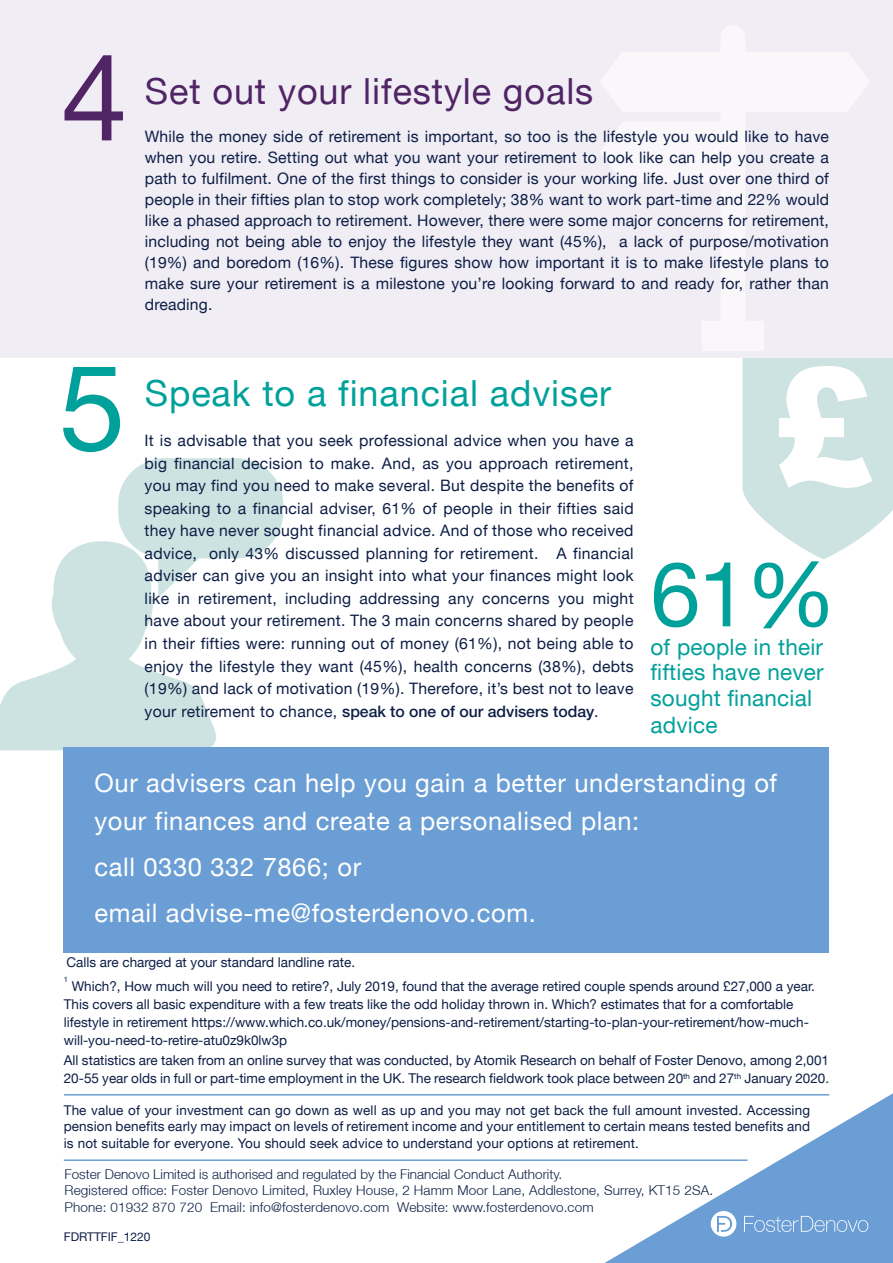
<style>
.page{position:relative;width:893px;height:1263px;background:#fff}
.page>*{position:absolute;margin:0;border:0;box-sizing:border-box;transform-origin:0 0}
.t1{font:120px "Helvetica Neue LT";color:#502465}
.t2{font:120px "Helvetica Neue LT";color:#00a19a}
.t3{font:90px "Helvetica Neue LT";color:#00a19a}
.t4{font:36px "Helvetica Neue LT";letter-spacing:.025em;color:#00a19a}
.t5{font:36px "Helvetica Neue LT";letter-spacing:.025em;color:#502465}
.t6{font:25.5px/37.5px "Helvetica Neue LT";letter-spacing:.025em;color:#fff}
.t7{font:22.5px/26px "Helvetica Neue LT";letter-spacing:.01em;color:#00a19a}
.t8{font:15.75px/22.5px "Helvetica Neue LT";letter-spacing:.01em;color:#0d1e46;text-align:justify}
.t9{font:13.5px/18px "Helvetica Neue LT";color:#0d1e46}
.t10{font:300 13.5px/16.5px "Helvetica Neue LT";letter-spacing:.01em;color:#0d1e46}
.t11{font:12px "Helvetica Neue LT";color:#0d1e46}
.t12{font:7.5px "Helvetica Neue LT";color:#0d1e46}
.s1{font-weight:500}
</style>
<div class="page">
<svg style="left:742px;top:357px;width:151px;height:202px"></svg>
<svg style="left:118px;top:458px;width:165px;height:101px;background:#d2e5e4"></svg>
<svg style="left:0;top:541px;width:216px;height:209px;fill:#cde3e1"></svg>
<div style="left:0;top:0;width:893px;height:357px;background:#f0edf4"></div>
<svg style="left:604px;top:1093px;width:289px;height:170px"></svg>
<svg style="left:744px;top:1216px;width:124px;height:16px;background:#82addb"></svg>
<svg style="left:711px;top:1211px;width:25px;height:25px"></svg>
<div style="left:64px;top:747px;width:765px;height:205px;background:#6b9ed5"></div>
<hr style="left:64px;top:1159px;width:683px;height:2px;background:#6b9ed5">
<hr style="left:64px;top:1094px;width:765px;height:1px;background:#6b9ed5">
<h1 class="t1" style="left:61px;top:26px;width:68px">4</h1>
<h1 class="t2" style="left:59px;top:336px;width:68px">5</h1>
<h3 class="t5" style="left:145px;top:70px;width:450px">Set out your lifestyle goals</h3>
<p class="t8" style="left:145px;top:125px;width:686px;line-height:21px">While the money side of retirement is important, so too is the lifestyle you would like to have when you retire. Setting out what you want your retirement to look like can help you create a path to fulfilment. One of the first things to consider is your working life. Just over one third of people in their fifties plan to stop work completely; 38% want to work part-time and 22% would like a phased approach to retirement. However, there were some major concerns for retirement, including not being able to enjoy the lifestyle they want (45%), a lack of purpose/motivation (19%) and boredom (16%). These figures show how important it is to make lifestyle plans to make sure your retirement is a milestone you’re looking forward to and ready for, rather than dreading.</p>
<h3 class="t4" style="left:145px;top:372px;width:468px">Speak to a financial adviser</h3>
<p class="t8" style="left:145px;top:429px;width:491px">It is advisable that you seek professional advice when you have a big financial decision to make. And, as you approach retirement, you may find you need to make several. But despite the benefits of speaking to a financial adviser, 61% of people in their fifties said they have never sought financial advice. And of those who received advice, only 43% discussed planning for retirement. A financial adviser can give you an insight into what your finances might look like in retirement, including addressing any concerns you might have about your retirement. The 3 main concerns shared by people in their fifties were: running out of money (61%), not being able to enjoy the lifestyle they want (45%), health concerns (38%), debts (19%) and lack of motivation (19%). Therefore, it’s best not to leave your retirement to chance, <span class="s1">speak to one of our advisers today</span>.</p>
<h2 class="t3" style="left:650px;top:541px;width:187px">61%</h2>
<h3 class="t7" style="left:650px;top:634px;width:175px">of people in their fifties have never sought financial advice</h3>
<h3 class="t6" style="left:94px;top:764px;width:684px">Our advisers can help you gain a better understanding of your finances and create a personalised plan:</h3>
<h3 class="t6" style="left:94px;top:843px;width:443px;line-height:46px">call 0330 332 7866; or<br>email advise-me@fosterdenovo.com.</h3>
<p class="t9" style="left:66px;top:953px;width:290px">Calls are charged at your standard landline rate.</p>
<p class="t12" style="left:64px;top:974px;width:6px">1</p>
<p class="t9" style="left:64px;top:977px;width:753px;text-indent:8px">Which?, How much will you need to retire?, July 2019, found that the average retired couple spends around £27,000 a year.<br>This covers all basic expenditure with a few treats like the odd holiday thrown in. Which? estimates that for a comfortable lifestyle in retirement https://www.which.co.uk/money/pensions-and-retirement/starting-to-plan-your-retirement/how-much&shy;will-you-need-to-retire-atu0z9k0lw3p</p>
<p class="t9" style="left:64px;top:1051px;width:767px">All statistics are taken from an online survey that was conducted, by Atomik Research on behalf of Foster Denovo, among 2,001<br>20-55 year olds in full or part-time employment in the UK. The research fieldwork took place between 20<sup>th</sup> and 27<sup>th</sup> January 2020.</p>
<p class="t9" style="left:64px;top:1102px;width:748px;line-height:16.5px;text-align:justify">The value of your investment can go down as well as up and you may not get back the full amount invested. Accessing pension benefits early may impact on levels of retirement income and your entitlement to certain means tested benefits and is not suitable for everyone. You should seek advice to understand your options at retirement.</p>
<p class="t10" style="left:65px;top:1165px;width:650px">Foster Denovo Limited is authorised and regulated by the Financial Conduct Authority.<br>Registered office: Foster Denovo Limited, Ruxley House, 2 Hamm Moor Lane, Addlestone, Surrey, KT15 2SA.<br>Phone: 01932 870 720 Email: info@fosterdenovo.com Website: www.fosterdenovo.com</p>
<p class="t11" style="left:64px;top:1229px;width:88px">FDRTTFIF_1220</p>
</div>
